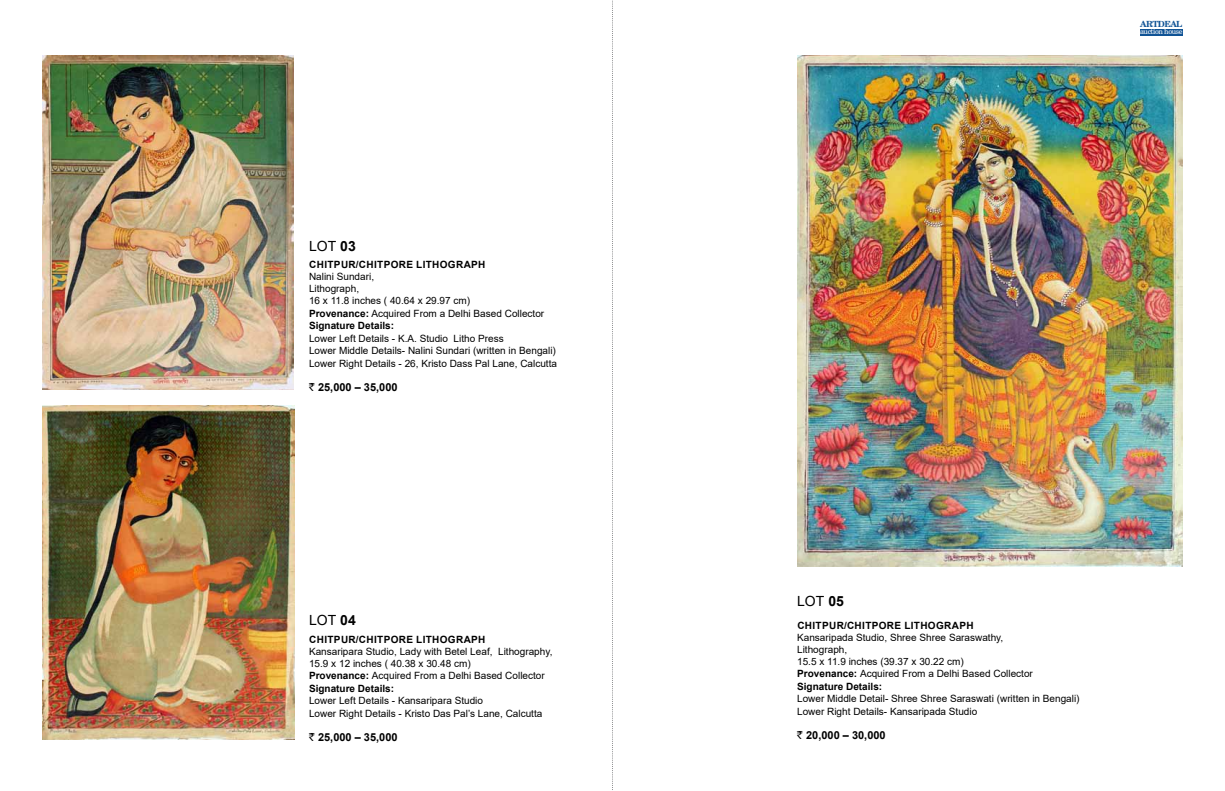
<style>
.page{position:relative;width:1225px;height:791px;background:#fff}
.page>*{position:absolute;margin:0;border:0;box-sizing:border-box;transform-origin:0 0}
.t1{font:14px "Arial";color:#000}
.t2{font:700 11px "Arial";color:#000}
.t3{font:10px/12.2px "Arial";color:#000}
.t4{font:700 10px "Arial";letter-spacing:.035em;color:#000}
.t5{font:700 8.5px "Century Schbk Greek BT";letter-spacing:-.06em;color:#105395}
.t6{font:7.4px "Century Schbk Greek BT";letter-spacing:-.05em;color:#fff}
.s1{font-weight:700}
.s2{font-family:"Rupee Foradian";font-weight:400}
</style>
<div class="page">
<div style="left:1140px;top:29px;width:42px;height:6px;background:#105395"></div>
<svg style="left:612px;top:0;width:1px;height:790px"></svg>
<img style="left:42px;top:55px;width:251px;height:334px">
<img style="left:797px;top:55px;width:385px;height:512px">
<img style="left:42px;top:406px;width:253px;height:334px">
<h1 class="t1" style="left:309px;top:237px;width:48px">LOT <span class="s1">03</span></h1>
<p class="t4" style="left:309px;top:258px;width:178px">Chitpur/Chitpore Lithograph</p>
<p class="t3" style="left:309px;top:271px;width:237px">Nalini Sundari,<br>Lithograph,<br>16 x 11.8 inches ( 40.64 x 29.97 cm)<br><span class="s1">Provenance:</span> Acquired From a Delhi Based Collector<br><span class="s1">Signature Details:</span></p>
<p class="t3" style="left:309px;top:332px;width:249px;line-height:12.5px">Lower Left Details - K.A. Studio Litho Press<br>Lower Middle Details- Nalini Sundari (written in Bengali)<br>Lower Right Details - 26, Kristo Dass Pal Lane, Calcutta</p>
<p class="t2" style="left:309px;top:379px;width:90px"><span class="s2">`</span> 25,000 – 35,000</p>
<h1 class="t1" style="left:309px;top:611px;width:48px">LOT <span class="s1">04</span></h1>
<p class="t4" style="left:309px;top:632px;width:178px">Chitpur/Chitpore Lithograph</p>
<p class="t3" style="left:309px;top:645px;width:245px">Kansaripara Studio, Lady with Betel Leaf, Lithography, 15.9 x 12 inches ( 40.38 x 30.48 cm)<br><span class="s1">Provenance:</span> Acquired From a Delhi Based Collector <span class="s1">Signature Details:</span></p>
<p class="t3" style="left:309px;top:694px;width:235px;line-height:12.5px">Lower Left Details - Kansaripara Studio<br>Lower Right Details - Kristo Das Pal’s Lane, Calcutta</p>
<p class="t2" style="left:309px;top:729px;width:90px"><span class="s2">`</span> 25,000 – 35,000</p>
<p class="t5" style="left:1140px;top:19px;width:44px">ARTDEAL</p>
<p class="t6" style="left:1140px;top:27px;width:44px">auction house</p>
<h1 class="t1" style="left:797px;top:592px;width:48px">LOT <span class="s1">05</span></h1>
<p class="t4" style="left:797px;top:618px;width:178px">Chitpur/Chitpore Lithograph</p>
<p class="t3" style="left:797px;top:631px;width:237px">Kansaripada Studio, Shree Shree Saraswathy, Lithograph,<br>15.5 x 11.9 inches (39.37 x 30.22 cm)<br><span class="s1">Provenance:</span> Acquired From a Delhi Based Collector <span class="s1">Signature Details:</span></p>
<p class="t3" style="left:797px;top:692px;width:284px;line-height:12.5px">Lower Middle Detail- Shree Shree Saraswati (written in Bengali)<br>Lower Right Details- Kansaripada Studio</p>
<p class="t2" style="left:797px;top:727px;width:90px"><span class="s2">`</span> 20,000 – 30,000</p>
</div>
